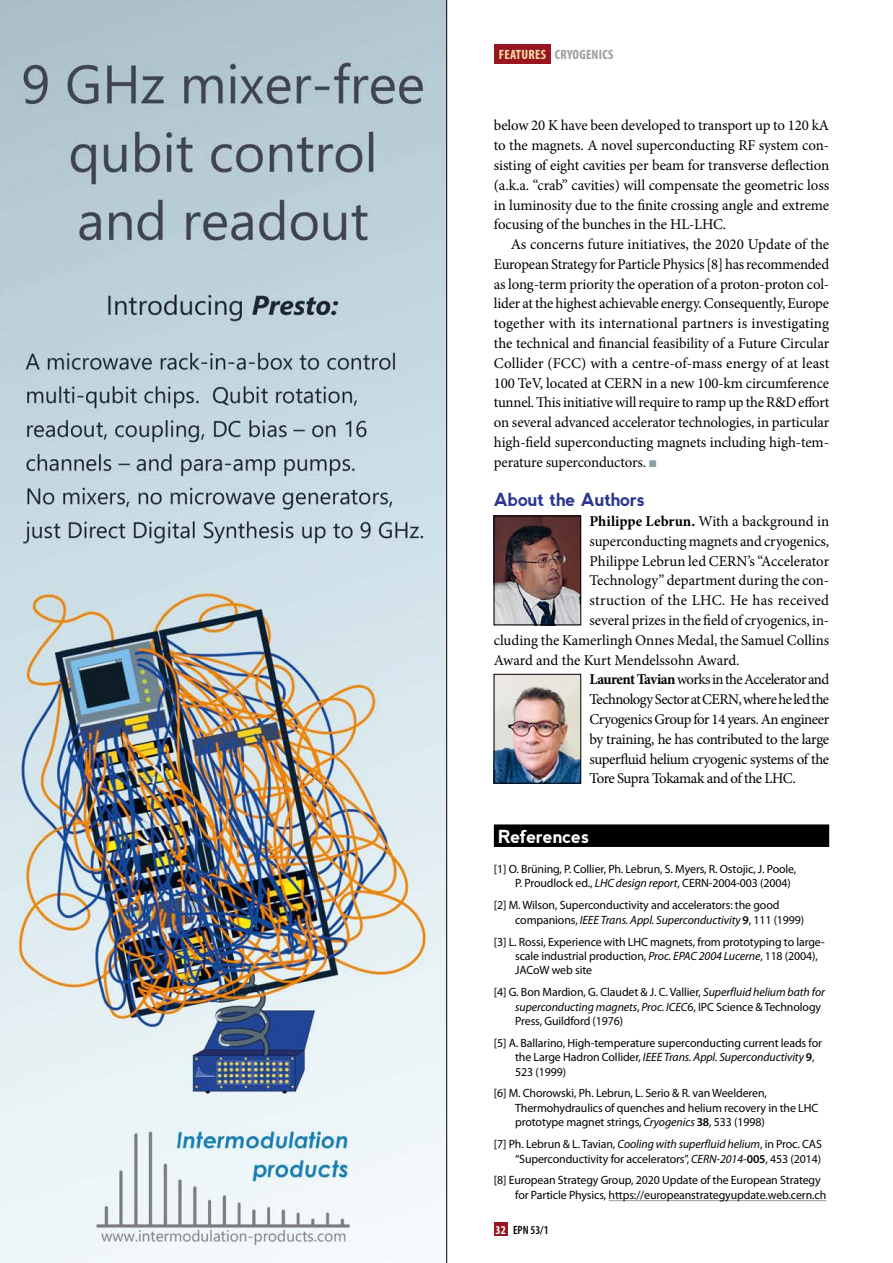
<style>
.page{position:relative;width:893px;height:1263px;background:#fff}
.page>*{position:absolute;margin:0;border:0;box-sizing:border-box;transform-origin:0 0}
.t1{font:700 18px "nevis";letter-spacing:-.015em;color:#2b388e}
.t2{font:700 18px "nevis";letter-spacing:-.015em;color:#fff}
.t3{font:15px/19.8px "Minion Pro";letter-spacing:-.01em;color:#000;text-align:justify}
.t4{font:15px "Minion Pro";letter-spacing:-.03em;color:#000}
.t5{font:15px "Minion Pro";letter-spacing:-.04em;color:#000}
.t6{font:15px "Minion Pro";letter-spacing:-.035em;color:#000}
.t7{font:15px "Minion Pro";letter-spacing:.015em;color:#000}
.t8{font:700 condensed 13.5px "Myriad Pro";letter-spacing:.02em;color:#9d9d9c}
.t9{font:12px/14.4px "Myriad Pro";letter-spacing:-.01em;color:#000}
.t10{font:600 condensed 12px "Myriad Pro";color:#000}
.s1{color:#fedea9}
.s2{color:#8c9da6}
.s3{font-weight:700}
.s4{font-style:italic}
.s5{font-weight:600}
.s6{font-weight:700;color:#fff}
</style>
<div class="page">
<div style="left:494px;top:1222px;width:13px;height:14px;background:#991620"></div>
<div style="left:494px;top:45px;width:56px;height:19px;background:#991620"></div>
<div style="left:494px;top:824px;width:335px;height:23px;background:#000"></div>
<hr style="left:609px;top:1200px;width:217px;height:1px;background:#9d9d9c">
<img style="left:0;top:0;width:447px;height:1263px">
<img style="left:496px;top:676px;width:83px;height:105px">
<div style="left:494px;top:674px;width:87px;height:109px;border:1px solid #000"></div>
<img style="left:496px;top:518px;width:83px;height:105px">
<div style="left:494px;top:516px;width:87px;height:109px;border:1px solid #000"></div>
<p class="t8" style="left:499px;top:47px;width:116px"><span class="s1">FEATURES</span> CRYOGENICS</p>
<p class="t3" style="left:494px;top:116px;width:337px">below 20 K have been developed to transport up to 120 kA to the magnets. A novel superconducting RF system con&shy;sisting of eight cavities per beam for transverse deflection (a.k.a. “crab” cavities) will compensate the geometric loss in luminosity due to the finite crossing angle and extreme focusing of the bunches in the HL-LHC.</p>
<p class="t3" style="left:494px;top:234px;width:337px;text-indent:17px">As concerns future initiatives, the 2020 Update of the European Strategy for Particle Physics [8] has recommended as long-term priority the operation of a proton-proton col&shy;lider at the highest achievable energy. Consequently, Europe together with its international partners is investigating the technical and financial feasibility of a Future Circular Collider (FCC) with a centre-of-mass energy of at least 100 TeV, located at CERN in a new 100-km circumference tunnel. This initiative will require to ramp up the R&amp;D effort on several advanced accelerator technologies, in particular high-field superconducting magnets including high-tem&shy;perature superconductors. <span class="s2">■</span></p>
<p class="t1" style="left:494px;top:490px;width:152px">About the Authors</p>
<p class="t3" style="left:589px;top:511px;width:241px"><span class="s3">Philippe Lebrun.</span> With a background in</p>
<p class="t3" style="left:589px;top:531px;width:241px">superconducting magnets and cryogenics,</p>
<p class="t3" style="left:589px;top:551px;width:241px">Philippe Lebrun led CERN’s “Accelerator</p>
<p class="t3" style="left:589px;top:571px;width:241px">Technology” department during the con-</p>
<p class="t7" style="left:589px;top:590px;width:241px">struction of the LHC. He has received</p>
<p class="t3" style="left:589px;top:610px;width:241px">several prizes in the field of cryogenics, in-</p>
<p class="t3" style="left:494px;top:630px;width:337px">cluding the Kamerlingh Onnes Medal, the Samuel Collins</p>
<p class="t3" style="left:494px;top:650px;width:247px">Award and the Kurt Mendelssohn Award.</p>
<p class="t5" style="left:589px;top:669px;width:241px"><span class="s3">Laurent Tavian</span> works in the Accelerator and</p>
<p class="t6" style="left:589px;top:689px;width:241px">Technology Sector at CERN, where he led the</p>
<p class="t4" style="left:589px;top:709px;width:241px">Cryogenics Group for 14 years. An engineer</p>
<p class="t4" style="left:589px;top:729px;width:241px">by training, he has contributed to the large</p>
<p class="t3" style="left:589px;top:749px;width:241px">superfluid helium cryogenic systems of the</p>
<p class="t5" style="left:589px;top:768px;width:208px">Tore Supra Tokamak and of the LHC.</p>
<p class="t2" style="left:498px;top:826px;width:92px">References</p>
<p class="t9" style="left:515px;top:862px;width:283px;text-indent:-21px">[1] O. Brüning, P. Collier, Ph. Lebrun, S. Myers, R. Ostojic, J. Poole,<br>P. Proudlock ed., <span class="s4">LHC design report</span>, CERN-2004-003 (2004)</p>
<p class="t9" style="left:515px;top:898px;width:291px;text-indent:-21px">[2] M. Wilson, Superconductivity and accelerators: the good companions, <span class="s4">IEEE Trans. Appl. Superconductivity</span> <span class="s5">9</span>, 111 (1999)</p>
<p class="t9" style="left:515px;top:934px;width:311px;text-indent:-21px">[3] L. Rossi, Experience with LHC magnets, from prototyping to large&shy;scale industrial production, <span class="s4">Proc. EPAC 2004 Lucerne</span>, 118 (2004),<br>JACoW web site</p>
<p class="t9" style="left:515px;top:985px;width:311px;text-indent:-21px">[4] G. Bon Mardion, G. Claudet &amp; J. C. Vallier, <span class="s4">Superfluid helium bath for superconducting magnets</span>, <span class="s4">Proc. ICEC</span>6, IPC Science &amp; Technology<br>Press, Guildford (1976)</p>
<p class="t9" style="left:515px;top:1036px;width:308px;text-indent:-21px">[5] A. Ballarino, High-temperature superconducting current leads for the Large Hadron Collider, <span class="s4">IEEE Trans. Appl. Superconductivity</span> <span class="s5">9</span>,<br>523 (1999)</p>
<p class="t9" style="left:515px;top:1086px;width:305px;text-indent:-21px">[6] M. Chorowski, Ph. Lebrun, L. Serio &amp; R. van Weelderen,<br>Thermohydraulics of quenches and helium recovery in the LHC prototype magnet strings, <span class="s4">Cryogenics</span> <span class="s5">38</span>, 533 (1998)</p>
<p class="t9" style="left:494px;top:1137px;width:329px;text-align:right">[7] Ph. Lebrun &amp; L. Tavian, <span class="s4">Cooling with superfluid helium</span>, in Proc. CAS “Superconductivity for accelerators”, <span class="s4">CERN-2014-</span><span class="s5">005</span>, 453 (2014)</p>
<p class="t9" style="left:515px;top:1173px;width:313px;text-indent:-21px">[8] European Strategy Group, 2020 Update of the European Strategy for Particle Physics, https://europeanstrategyupdate.web.cern.ch</p>
<p class="t10" style="left:496px;top:1223px;width:54px"><span class="s6">32</span> EPN 53/1</p>
</div>
